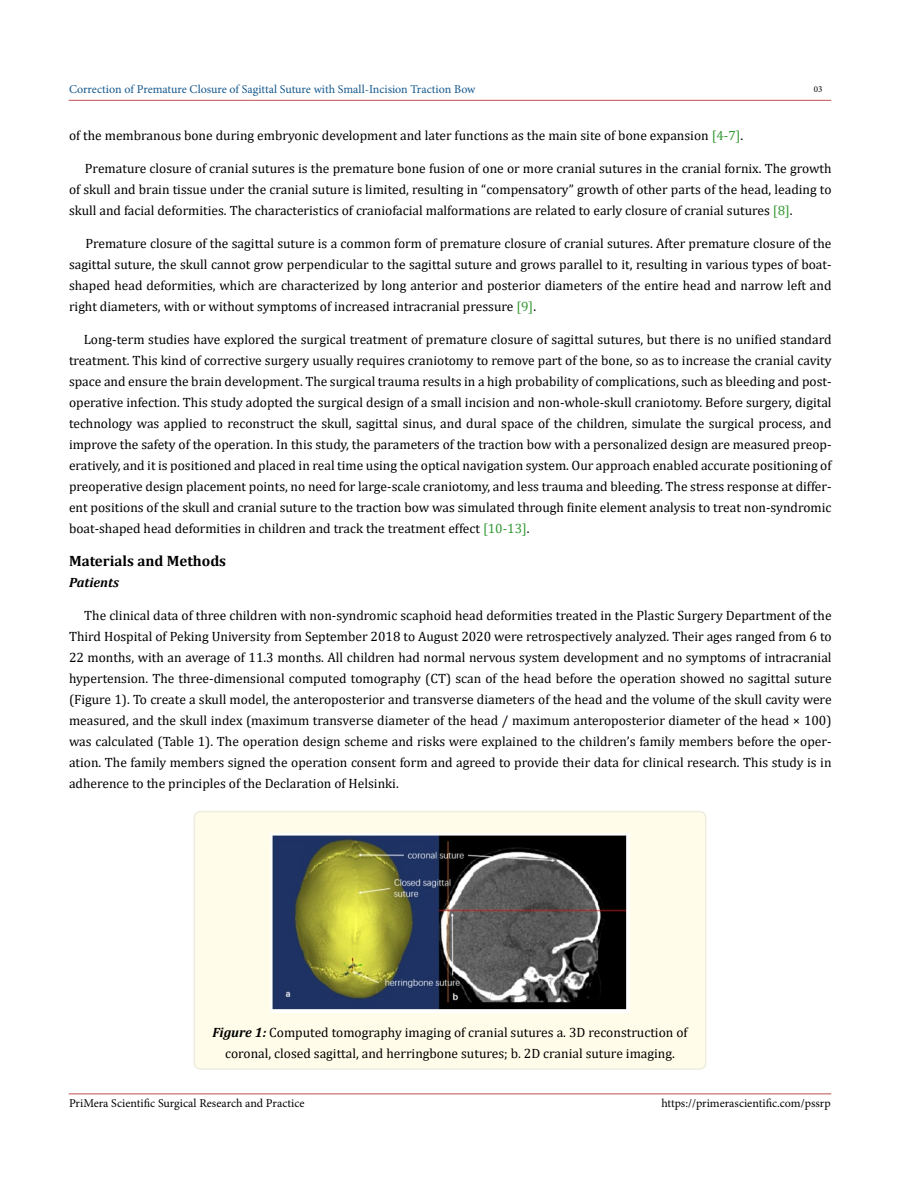
<style>
.page{position:relative;width:900px;height:1188px;background:#fff}
.page>*{position:absolute;margin:0;border:0;box-sizing:border-box;transform-origin:0 0}
.t1{font:700 15px "Cambria";color:#000}
.t2{font:13.5px/21px "Cambria";color:#000;text-align:justify}
.t3{font:italic 700 13.5px "Cambria";color:#000}
.t4{font:12px "Minion Pro";color:#000}
.t5{font:12px "Minion Pro";color:#15588c}
.t6{font:9px "Minion Pro";color:#000}
.s1{color:#393}
.s2{font-weight:700;font-style:italic}
</style>
<div class="page">
<hr style="left:69px;top:100px;width:762px;height:1px;background:#c0504d">
<hr style="left:69px;top:1094px;width:762px;height:1px;background:#c0504d">
<div style="left:194px;top:812px;width:512px;height:257px;background:#fffde9;border-radius:6px"></div>
<div style="left:194px;top:811px;width:512px;height:259px;border:2px solid #eeece1;border-radius:6px"></div>
<img style="left:270px;top:834px;width:360px;height:179px">
<p class="t5" style="left:69px;top:81px;width:408px">Correction of Premature Closure of Sagittal Suture with Small-Incision Traction Bow</p>
<p class="t6" style="left:814px;top:83px;width:10px">03</p>
<p class="t2" style="left:69px;top:125px;width:676px">of the membranous bone during embryonic development and later functions as the main site of bone expansion <span class="s1">[4-7]</span>.</p>
<p class="t2" style="left:69px;top:158px;width:764px;text-indent:16px">Premature closure of cranial sutures is the premature bone fusion of one or more cranial sutures in the cranial fornix. The growth of skull and brain tissue under the cranial suture is limited, resulting in “compensatory” growth of other parts of the head, leading to skull and facial deformities. The characteristics of craniofacial malformations are related to early closure of cranial sutures <span class="s1">[8]</span>.</p>
<p class="t2" style="left:69px;top:233px;width:764px;text-indent:16px">Premature closure of the sagittal suture is a common form of premature closure of cranial sutures. After premature closure of the sagittal suture, the skull cannot grow perpendicular to the sagittal suture and grows parallel to it, resulting in various types of boat&shy;shaped head deformities, which are characterized by long anterior and posterior diameters of the entire head and narrow left and right diameters, with or without symptoms of increased intracranial pressure <span class="s1">[9]</span>.</p>
<p class="t2" style="left:69px;top:329px;width:764px;text-indent:15px">Long-term studies have explored the surgical treatment of premature closure of sagittal sutures, but there is no unified standard treatment. This kind of corrective surgery usually requires craniotomy to remove part of the bone, so as to increase the cranial cavity space and ensure the brain development. The surgical trauma results in a high probability of complications, such as bleeding and post&shy;operative infection. This study adopted the surgical design of a small incision and non-whole-skull craniotomy. Before surgery, digital technology was applied to reconstruct the skull, sagittal sinus, and dural space of the children, simulate the surgical process, and improve the safety of the operation. In this study, the parameters of the traction bow with a personalized design are measured preop&shy;eratively, and it is positioned and placed in real time using the optical navigation system. Our approach enabled accurate positioning of preoperative design placement points, no need for large-scale craniotomy, and less trauma and bleeding. The stress response at differ&shy;ent positions of the skull and cranial suture to the traction bow was simulated through finite element analysis to treat non-syndromic boat-shaped head deformities in children and track the treatment effect <span class="s1">[10-13]</span>.</p>
<p class="t1" style="left:69px;top:550px;width:159px">Materials and Methods</p>
<p class="t3" style="left:69px;top:573px;width:52px">Patients</p>
<p class="t2" style="left:69px;top:605px;width:764px;text-indent:15px">The clinical data of three children with non-syndromic scaphoid head deformities treated in the Plastic Surgery Department of the Third Hospital of Peking University from September 2018 to August 2020 were retrospectively analyzed. Their ages ranged from 6 to 22 months, with an average of 11.3 months. All children had normal nervous system development and no symptoms of intracranial hypertension. The three-dimensional computed tomography (CT) scan of the head before the operation showed no sagittal suture (Figure 1). To create a skull model, the anteroposterior and transverse diameters of the head and the volume of the skull cavity were measured, and the skull index (maximum transverse diameter of the head / maximum anteroposterior diameter of the head × 100) was calculated (Table 1). The operation design scheme and risks were explained to the children’s family members before the oper&shy;ation. The family members signed the operation consent form and agreed to provide their data for clinical research. This study is in adherence to the principles of the Declaration of Helsinki.</p>
<p class="t2" style="left:212px;top:1023px;width:477px;line-height:20.2px;text-align:center"><span class="s2">Figure 1:</span> Computed tomography imaging of cranial sutures a. 3D reconstruction of coronal, closed sagittal, and herringbone sutures; b. 2D cranial suture imaging.</p>
<p class="t4" style="left:69px;top:1095px;width:237px">PriMera Scientific Surgical Research and Practice</p>
<p class="t4" style="left:661px;top:1095px;width:171px">https://primerascientific.com/pssrp</p>
</div>
